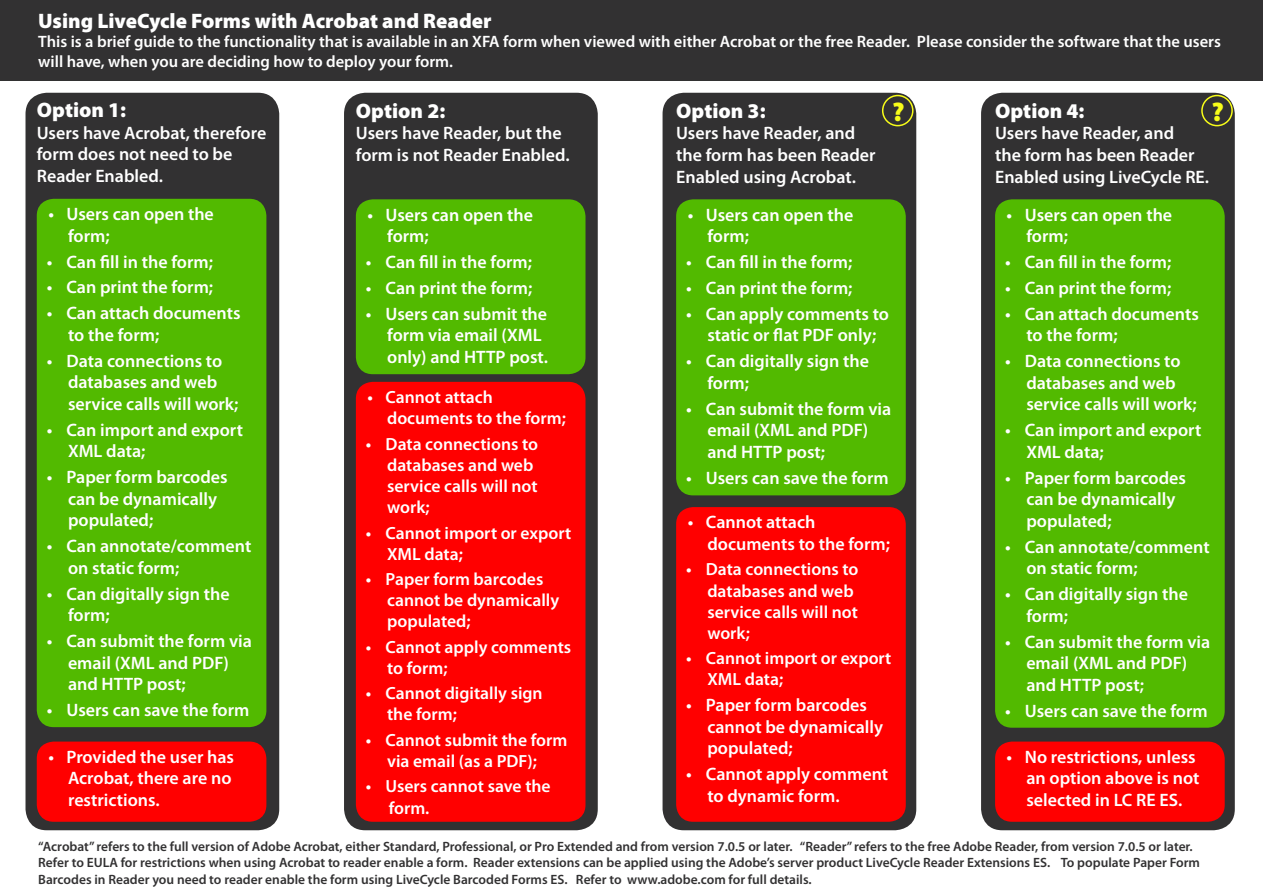
<style>
.page{position:relative;width:1263px;height:893px;background:#fff}
.page>*{position:absolute;margin:0;border:0;box-sizing:border-box;transform-origin:0 0}
.t1{font:900 27px "Myriad Pro";color:#f8fd19}
.t2{font:900 21px "Myriad Pro";color:#fff}
.t3{font:600 18px/21.6px "Myriad Pro";color:#fff}
.t4{font:600 17.7px/21.1px "Myriad Pro";color:#fff}
.t5{font:600 16.5px/19.8px "Myriad Pro";color:#fff}
.t6{font:600 13.5px/16.2px "Myriad Pro";color:#323132}
</style>
<div class="page">
<div style="left:0;top:0;width:1263px;height:81px;background:#323132"></div>
<div style="left:26px;top:93px;width:253px;height:737px;background:#323132;border-radius:21px"></div>
<div style="left:344px;top:93px;width:254px;height:737px;background:#323132;border-radius:21px"></div>
<div style="left:662px;top:93px;width:254px;height:737px;background:#323132;border-radius:21px"></div>
<div style="left:981px;top:93px;width:254px;height:737px;background:#323132;border-radius:21px"></div>
<div style="left:37px;top:199px;width:229px;height:528px;background:#52ba00;border-radius:17px"></div>
<div style="left:995px;top:199px;width:230px;height:529px;background:#52ba00;border-radius:17px"></div>
<div style="left:356px;top:199px;width:229px;height:175px;background:#52ba00;border-radius:17px"></div>
<div style="left:676px;top:199px;width:230px;height:296px;background:#52ba00;border-radius:17px"></div>
<div style="left:37px;top:742px;width:229px;height:80px;background:#f00;border-radius:17px"></div>
<div style="left:995px;top:742px;width:230px;height:80px;background:#f00;border-radius:17px"></div>
<div style="left:356px;top:382px;width:229px;height:440px;background:#f00;border-radius:17px"></div>
<div style="left:676px;top:507px;width:230px;height:315px;background:#f00;border-radius:17px"></div>
<div style="left:882px;top:95px;width:31px;height:31px;border:2px solid #f8fd19;border-radius:50%"></div>
<div style="left:1201px;top:95px;width:32px;height:31px;border:2px solid #f8fd19;border-radius:50%"></div>
<p class="t2" style="left:38px;top:7px;width:455px">Using LiveCycle Forms with Acrobat and Reader</p>
<p class="t5" style="left:38px;top:32px;width:1184px">This is a brief guide to the functionality that is available in an XFA form when viewed with either Acrobat or the free Reader. Please consider the software that the users will have, when you are deciding how to deploy your form.</p>
<p class="t2" style="left:37px;top:96px;width:91px">Option 1:</p>
<p class="t3" style="left:37px;top:122px;width:231px">Users have Acrobat, therefore form does not need to be<br>Reader Enabled.</p>
<h1 class="t1" style="left:892px;top:94px;width:14px">?</h1>
<h1 class="t1" style="left:1211px;top:94px;width:14px">?</h1>
<p class="t2" style="left:356px;top:97px;width:91px">Option 2:</p>
<p class="t3" style="left:356px;top:122px;width:215px">Users have Reader, but the form is not Reader Enabled.</p>
<p class="t2" style="left:676px;top:97px;width:91px">Option 3:</p>
<p class="t3" style="left:676px;top:122px;width:201px">Users have Reader, and the form has been Reader<br>Enabled using Acrobat.</p>
<p class="t2" style="left:995px;top:97px;width:91px">Option 4:</p>
<p class="t3" style="left:995px;top:122px;width:215px">Users have Reader, and<br>the form has been Reader<br>Enabled using LiveCycle RE.</p>
<p class="t3" style="left:68px;top:203px;width:147px;text-indent:-20px">• Users can open the form;</p>
<p class="t3" style="left:47px;top:250px;width:168px">• Can fill in the form;</p>
<p class="t3" style="left:47px;top:276px;width:168px">• Can print the form;</p>
<p class="t3" style="left:68px;top:302px;width:174px;text-indent:-21px">• Can attach documents to the form;</p>
<p class="t3" style="left:68px;top:349px;width:172px;text-indent:-21px">• Data connections to databases and web service calls will work;</p>
<p class="t3" style="left:68px;top:418px;width:176px;text-indent:-21px">• Can import and export<br>XML data;</p>
<p class="t3" style="left:68px;top:466px;width:161px;text-indent:-21px">• Paper form barcodes can be dynamically populated;</p>
<p class="t3" style="left:68px;top:535px;width:185px;text-indent:-21px">• Can annotate/comment on static form;</p>
<p class="t3" style="left:68px;top:582px;width:163px;text-indent:-21px">• Can digitally sign the form;</p>
<p class="t3" style="left:68px;top:630px;width:185px;text-indent:-21px">• Can submit the form via email (XML and PDF) and HTTP post;</p>
<p class="t3" style="left:47px;top:699px;width:204px">• Users can save the form</p>
<p class="t3" style="left:387px;top:203px;width:147px;text-indent:-20px">• Users can open the form;</p>
<p class="t3" style="left:366px;top:251px;width:168px">• Can fill in the form;</p>
<p class="t3" style="left:366px;top:277px;width:168px">• Can print the form;</p>
<p class="t3" style="left:387px;top:302px;width:162px;text-indent:-21px">• Users can submit the form via email (XML only) and HTTP post.</p>
<p class="t3" style="left:707px;top:203px;width:147px;text-indent:-20px">• Users can open the form;</p>
<p class="t3" style="left:686px;top:251px;width:168px">• Can fill in the form;</p>
<p class="t3" style="left:686px;top:277px;width:168px">• Can print the form;</p>
<p class="t3" style="left:686px;top:302px;width:204px;text-align:center">• Can apply comments to static or flat PDF only;</p>
<p class="t3" style="left:707px;top:350px;width:163px;text-indent:-21px">• Can digitally sign the form;</p>
<p class="t3" style="left:707px;top:397px;width:185px;text-indent:-21px">• Can submit the form via email (XML and PDF) and HTTP post;</p>
<p class="t3" style="left:686px;top:466px;width:204px">• Users can save the form</p>
<p class="t3" style="left:1026px;top:203px;width:147px;text-indent:-20px">• Users can open the form;</p>
<p class="t3" style="left:1005px;top:251px;width:168px">• Can fill in the form;</p>
<p class="t3" style="left:1005px;top:277px;width:168px">• Can print the form;</p>
<p class="t3" style="left:1026px;top:302px;width:174px;text-indent:-21px">• Can attach documents to the form;</p>
<p class="t3" style="left:1026px;top:350px;width:172px;text-indent:-21px">• Data connections to databases and web service calls will work;</p>
<p class="t3" style="left:1026px;top:419px;width:176px;text-indent:-21px">• Can import and export<br>XML data;</p>
<p class="t3" style="left:1026px;top:466px;width:161px;text-indent:-21px">• Paper form barcodes can be dynamically populated;</p>
<p class="t3" style="left:1026px;top:535px;width:185px;text-indent:-21px">• Can annotate/comment on static form;</p>
<p class="t3" style="left:1026px;top:583px;width:163px;text-indent:-21px">• Can digitally sign the form;</p>
<p class="t3" style="left:1026px;top:630px;width:185px;text-indent:-21px">• Can submit the form via email (XML and PDF) and HTTP post;</p>
<p class="t3" style="left:1005px;top:699px;width:204px">• Users can save the form</p>
<p class="t4" style="left:387px;top:386px;width:180px;text-indent:-20px">• Cannot attach documents to the form;</p>
<p class="t4" style="left:387px;top:433px;width:153px;text-indent:-21px">• Data connections to databases and web service calls will not work;</p>
<p class="t4" style="left:387px;top:521px;width:186px;text-indent:-21px">• Cannot import or export<br>XML data;</p>
<p class="t4" style="left:387px;top:568px;width:174px;text-indent:-21px">• Paper form barcodes cannot be dynamically populated;</p>
<p class="t4" style="left:387px;top:636px;width:186px;text-indent:-21px">• Cannot apply comments to form;</p>
<p class="t4" style="left:387px;top:682px;width:157px;text-indent:-21px">• Cannot digitally sign the form;</p>
<p class="t4" style="left:366px;top:729px;width:203px;text-align:center">• Cannot submit the form via email (as a PDF);</p>
<p class="t4" style="left:389px;top:775px;width:163px;text-indent:-23px">• Users cannot save the form.</p>
<p class="t3" style="left:707px;top:511px;width:184px;text-indent:-20px">• Cannot attach documents to the form;</p>
<p class="t4" style="left:707px;top:558px;width:153px;text-indent:-21px">• Data connections to databases and web service calls will not work;</p>
<p class="t4" style="left:707px;top:647px;width:186px;text-indent:-21px">• Cannot import or export<br>XML data;</p>
<p class="t3" style="left:707px;top:694px;width:177px;text-indent:-21px">• Paper form barcodes cannot be dynamically populated;</p>
<p class="t3" style="left:707px;top:763px;width:182px;text-indent:-21px">• Cannot apply comment to dynamic form.</p>
<p class="t3" style="left:68px;top:745px;width:168px;text-indent:-20px">• Provided the user has<br>Acrobat, there are no restrictions.</p>
<p class="t3" style="left:1026px;top:745px;width:175px;text-indent:-20px">• No restrictions, unless an option above is not selected in LC RE ES.</p>
<p class="t6" style="left:38px;top:838px;width:1163px">“Acrobat” refers to the full version of Adobe Acrobat, either Standard, Professional, or Pro Extended and from version 7.0.5 or later. “Reader” refers to the free Adobe Reader, from version 7.0.5 or later.<br>Refer to EULA for restrictions when using Acrobat to reader enable a form. Reader extensions can be applied using the Adobe’s server product LiveCycle Reader Extensions ES. To populate Paper Form<br>Barcodes in Reader you need to reader enable the form using LiveCycle Barcoded Forms ES. Refer to www.adobe.com for full details.</p>
</div>
